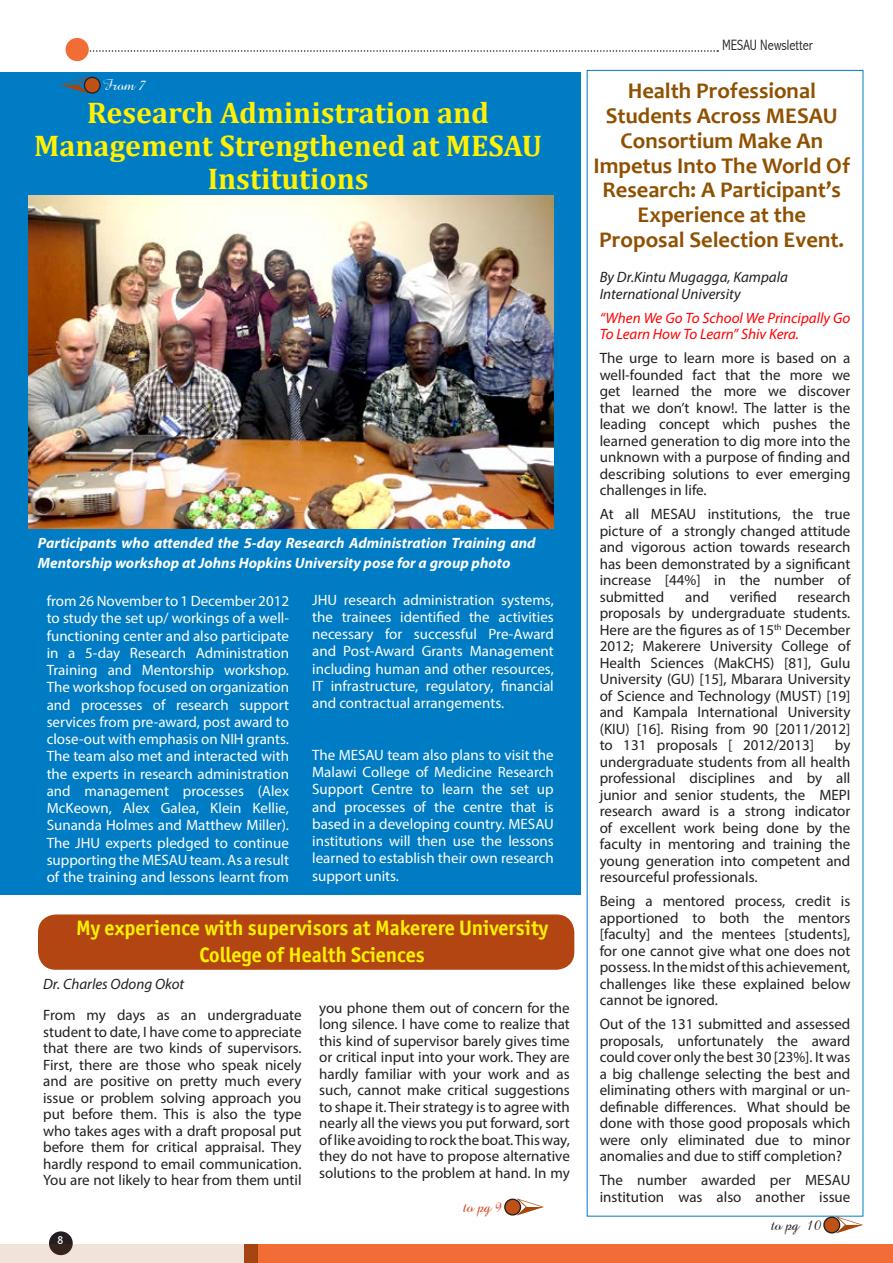
<style>
.page{position:relative;width:893px;height:1263px;background:#fff}
.page>*{position:absolute;margin:0;border:0;box-sizing:border-box;transform-origin:0 0}
.t1{font:700 30px/33px "Cambria";color:#fff101;text-align:center}
.t2{font:700 22.5px/24.8px "Candara";color:#8f5000;text-align:center}
.t3{font:700 21px "Officina San ITC";color:#fff101}
.t4{font:16.5px "Amaze Normal";color:#231f20}
.t5{font:16.5px "Amaze Normal";color:#d4451c}
.t6{font:16.5px "Amaze Normal";color:#fff}
.t7{font:15px/16.5px "Myriad Pro";color:#231f20;text-align:justify}
.t8{font:15px/17.2px "Myriad Pro";color:#fff;text-align:justify}
.t9{font:italic 700 15px/19.5px "Myriad Pro";color:#fff}
.t10{font:italic 15px/16.5px "Myriad Pro";color:#231f20}
.t11{font:italic 15px/16.5px "Myriad Pro";color:#f00}
.t12{font:300 condensed 15px "Abadi";color:#231f20}
.t13{font:condensed 12px "Abadi";color:#fff}
</style>
<div class="page">
<div style="left:49px;top:1231px;width:24px;height:24px;background:#231f20;border-radius:50%"></div>
<div style="left:257px;top:1244px;width:636px;height:19px;background:#f26d35"></div>
<div style="left:1px;top:1244px;width:244px;height:19px;background:#f1e2da"></div>
<div style="left:244px;top:1244px;width:13px;height:19px;background:#a64514"></div>
<svg style="left:89px;top:50px;width:629px;height:2px"></svg>
<div style="left:66px;top:38px;width:23px;height:23px;background:#f26d35;border-radius:50%"></div>
<div style="left:0;top:72px;width:581px;height:822px;background:#007cc4"></div>
<svg style="left:504px;top:1198px;width:40px;height:18px"></svg>
<img style="left:28px;top:195px;width:526px;height:333px">
<svg style="left:61px;top:76px;width:40px;height:18px"></svg>
<svg style="left:823px;top:1216px;width:40px;height:18px"></svg>
<div style="left:38px;top:914px;width:536px;height:56px;background:#b24512;border-radius:18px"></div>
<p class="t6" style="left:103px;top:74px;width:45px">From 7</p>
<p class="t1" style="left:34px;top:95px;width:510px">Research Administration and<br>Management Strengthened at MESAU<br>Institutions</p>
<p class="t9" style="left:38px;top:533px;width:499px">Participants who attended the 5-day Research Administration Training and<br>Mentorship workshop at Johns Hopkins University pose for a group photo</p>
<p class="t8" style="left:47px;top:592px;width:244px">from 26 November to 1 December 2012 to study the set up/ workings of a well&shy;functioning center and also participate in a 5-day Research Administration Training and Mentorship workshop.<br>The workshop focused on organization and processes of research support services from pre-award, post award to close-out with emphasis on NIH grants.<br>The team also met and interacted with the experts in research administration and management processes (Alex McKeown, Alex Galea, Klein Kellie, Sunanda Holmes and Matthew Miller).<br>The JHU experts pledged to continue supporting the MESAU team. As a result of the training and lessons learnt from</p>
<p class="t8" style="left:312px;top:591px;width:243px">JHU research administration systems, the trainees identified the activities necessary for successful Pre-Award and Post-Award Grants Management including human and other resources, IT infrastructure, regulatory, financial and contractual arrangements.</p>
<p class="t8" style="left:312px;top:746px;width:243px">The MESAU team also plans to visit the Malawi College of Medicine Research Support Centre to learn the set up and processes of the centre that is based in a developing country. MESAU institutions will then use the lessons learned to establish their own research support units.</p>
<p class="t3" style="left:76px;top:914px;width:473px">My experience with supervisors at Makerere University</p>
<p class="t3" style="left:199px;top:941px;width:227px">College of Health Sciences</p>
<p class="t10" style="left:43px;top:975px;width:143px">Dr. Charles Odong Okot</p>
<p class="t7" style="left:43px;top:1006px;width:260px">From my days as an undergraduate student to date, I have come to appreciate that there are two kinds of supervisors.<br>First, there are those who speak nicely and are positive on pretty much every issue or problem solving approach you put before them. This is also the type who takes ages with a draft proposal put before them for critical appraisal. They hardly respond to email communication.<br>You are not likely to hear from them until</p>
<p class="t7" style="left:319px;top:999px;width:252px">you phone them out of concern for the long silence. I have come to realize that this kind of supervisor barely gives time or critical input into your work. They are hardly familiar with your work and as such, cannot make critical suggestions to shape it. Their strategy is to agree with nearly all the views you put forward, sort of like avoiding to rock the boat. This way, they do not have to propose alternative solutions to the problem at hand. In my</p>
<p class="t13" style="left:58px;top:1233px;width:7px">8</p>
<p class="t5" style="left:463px;top:1196px;width:41px">to pg 9</p>
<p class="t12" style="left:722px;top:37px;width:93px">MESAU Newsletter</p>
<p class="t2" style="left:593px;top:78px;width:258px">Health Professional<br>Students Across MESAU<br>Consortium Make An<br>Impetus Into The World Of<br>Research: A Participant’s<br>Experience at the<br>Proposal Selection Event.</p>
<p class="t10" style="left:600px;top:269px;width:190px">By Dr.Kintu Mugagga, Kampala<br>International University</p>
<p class="t11" style="left:600px;top:309px;width:252px">“When We Go To School We Principally Go<br>To Learn How To Learn” Shiv Kera.</p>
<p class="t7" style="left:600px;top:350px;width:252px">The urge to learn more is based on a well-founded fact that the more we get learned the more we discover that we don’t know!. The latter is the leading concept which pushes the learned generation to dig more into the unknown with a purpose of finding and describing solutions to ever emerging challenges in life.</p>
<p class="t7" style="left:600px;top:506px;width:252px">At all MESAU institutions, the true picture of a strongly changed attitude and vigorous action towards research has been demonstrated by a significant increase [44%] in the number of submitted</p>
<p class="t7" style="left:685px;top:588px;width:26px">and</p>
<p class="t7" style="left:730px;top:588px;width:48px">verified</p>
<p class="t7" style="left:600px;top:588px;width:252px;text-indent:198px">research proposals by undergraduate students.<br>Here are the figures as of 15<sup>th</sup> December 2012; Makerere University College of Health Sciences (MakCHS) [81], Gulu University (GU) [15], Mbarara University of Science and Technology (MUST) [19] and Kampala International University (KIU) [16]. Rising from 90 [2011/2012] to 131 proposals [ 2012/2013]</p>
<p class="t7" style="left:600px;top:737px;width:252px;text-indent:235px">by undergraduate students from all health professional disciplines and by all junior and senior students, the MEPI research award is a strong indicator of excellent work being done by the faculty in mentoring and training the young generation into competent and resourceful professionals.</p>
<p class="t7" style="left:600px;top:893px;width:252px">Being a mentored process, credit is apportioned to both the mentors [faculty] and the mentees [students], for one cannot give what one does not possess. In the midst of this achievement, challenges like these explained below cannot be ignored.</p>
<p class="t7" style="left:600px;top:1016px;width:252px">Out of the 131 submitted and assessed proposals, unfortunately the award could cover only the best 30 [23%]. It was a big challenge selecting the best and eliminating others with marginal or un&shy;definable differences. What should be done with those good proposals which were only eliminated due to minor anomalies and due to stiff completion?</p>
<p class="t7" style="left:600px;top:1172px;width:252px">The number awarded per MESAU institution was also another issue</p>
<p class="t4" style="left:771px;top:1214px;width:52px">to pg 10</p>
</div>
